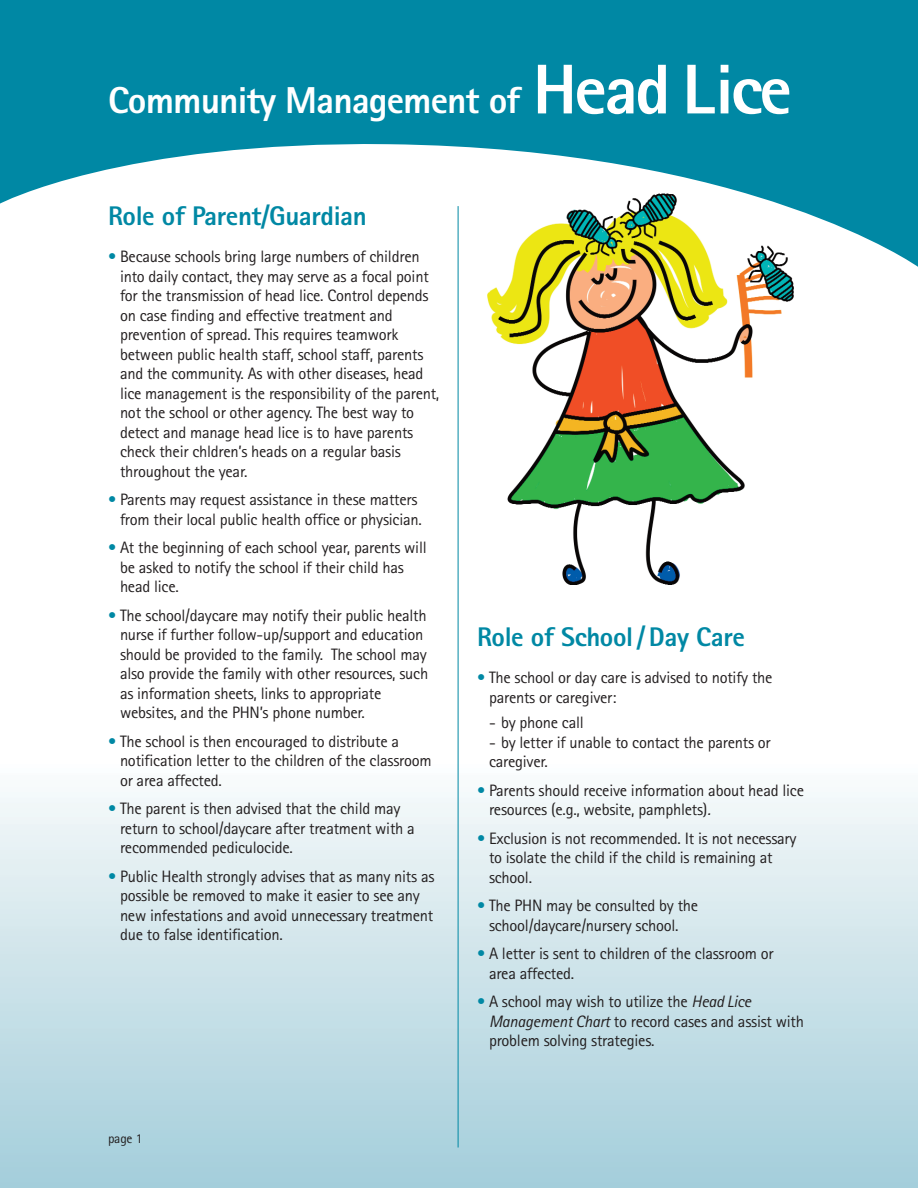
<style>
.page{position:relative;width:918px;height:1188px;background:#fff}
.page>*{position:absolute;margin:0;border:0;box-sizing:border-box;transform-origin:0 0}
.t1{font:800 37.5px "Rotis Sans Serif";letter-spacing:-.025em;color:#fff}
.t2{font:800 27px "Rotis Sans Serif";letter-spacing:-.015em;color:#0088a4}
.t3{font:16.5px/19.5px "Rotis Sans Serif";letter-spacing:-.015em;color:#231f20}
.t4{font:13.5px "Rotis Sans Serif";color:#231f20}
.s1{font-size:70.5px}
.s2{color:#0088a4}
.s3{font-style:italic}
</style>
<div class="page">
<div style="left:0;top:764px;width:918px;height:424px;background:linear-gradient(to bottom,#f9fbfb,#a3cdda)"></div>
<img style="left:488px;top:267px;width:305px;height:318px">
<svg style="left:0;top:0;width:918px;height:267px;fill:#0088a4"></svg>
<hr style="left:458px;top:206px;width:1px;height:942px;background:#0088a4">
<h1 class="t1" style="left:108px;top:88px;width:685px">Community Management of <span class="s1">Head Lice</span></h1>
<h2 class="t2" style="left:108px;top:206px;width:260px">Role of Parent/Guardian</h2>
<p class="t3" style="left:120px;top:249px;width:321px;text-indent:-12px"><span class="s2">•</span> Because schools bring large numbers of children into daily contact, they may serve as a focal point for the transmission of head lice. Control depends on case finding and effective treatment and prevention of spread. This requires teamwork between public health staff, school staff, parents and the community. As with other diseases, head lice management is the responsibility of the parent, not the school or other agency. The best way to detect and manage head lice is to have parents check their chldren’s heads on a regular basis throughout the year.</p>
<p class="t3" style="left:108px;top:492px;width:315px;text-align:right"><span class="s2">•</span> Parents may request assistance in these matters from their local public health office or physician.</p>
<p class="t3" style="left:120px;top:540px;width:308px;text-indent:-12px"><span class="s2">•</span> At the beginning of each school year, parents will be asked to notify the school if their child has head lice.</p>
<p class="t3" style="left:120px;top:607px;width:310px;text-indent:-12px"><span class="s2">•</span> The school/daycare may notify their public health nurse if further follow-up/support and education should be provided to the family. The school may also provide the family with other resources, such as information sheets, links to appropriate websites, and the PHN’s phone number.</p>
<p class="t3" style="left:120px;top:733px;width:313px;text-indent:-12px"><span class="s2">•</span> The school is then encouraged to distribute a notification letter to the children of the classroom or area affected.</p>
<p class="t3" style="left:120px;top:801px;width:296px;text-indent:-12px"><span class="s2">•</span> The parent is then advised that the child may return to school/daycare after treatment with a recommended pediculocide.</p>
<p class="t3" style="left:120px;top:868px;width:316px;text-indent:-12px"><span class="s2">•</span> Public Health strongly advises that as many nits as possible be removed to make it easier to see any new infestations and avoid unnecessary treatment due to false identification.</p>
<p class="t4" style="left:108px;top:1134px;width:36px">page 1</p>
<h2 class="t2" style="left:477px;top:627px;width:269px">Role of School/Day Care</h2>
<p class="t3" style="left:489px;top:669px;width:285px;text-indent:-12px"><span class="s2">•</span> The school or day care is advised to notify the parents or caregiver:</p>
<p class="t3" style="left:489px;top:714px;width:96px">- by phone call</p>
<p class="t3" style="left:489px;top:734px;width:283px">- by letter if unable to contact the parents or caregiver.</p>
<p class="t3" style="left:489px;top:782px;width:317px;text-indent:-12px"><span class="s2">•</span> Parents should receive information about head lice resources (e.g., website, pamphlets)<span class="s3">.</span></p>
<p class="t3" style="left:489px;top:830px;width:309px;text-indent:-12px"><span class="s2">•</span> Exclusion is not recommended. It is not necessary to isolate the child if the child is remaining at school.</p>
<p class="t3" style="left:477px;top:897px;width:223px;text-align:center"><span class="s2">•</span> The PHN may be consulted by the school/daycare/nursery school.</p>
<p class="t3" style="left:489px;top:945px;width:286px;text-indent:-12px"><span class="s2">•</span> A letter is sent to children of the classroom or area affected.</p>
<p class="t3" style="left:489px;top:993px;width:317px;text-indent:-12px"><span class="s2">•</span> A school may wish to utilize the <span class="s3">Head Lice<br>Management Chart</span> to record cases and assist with problem solving strategies.</p>
</div>
